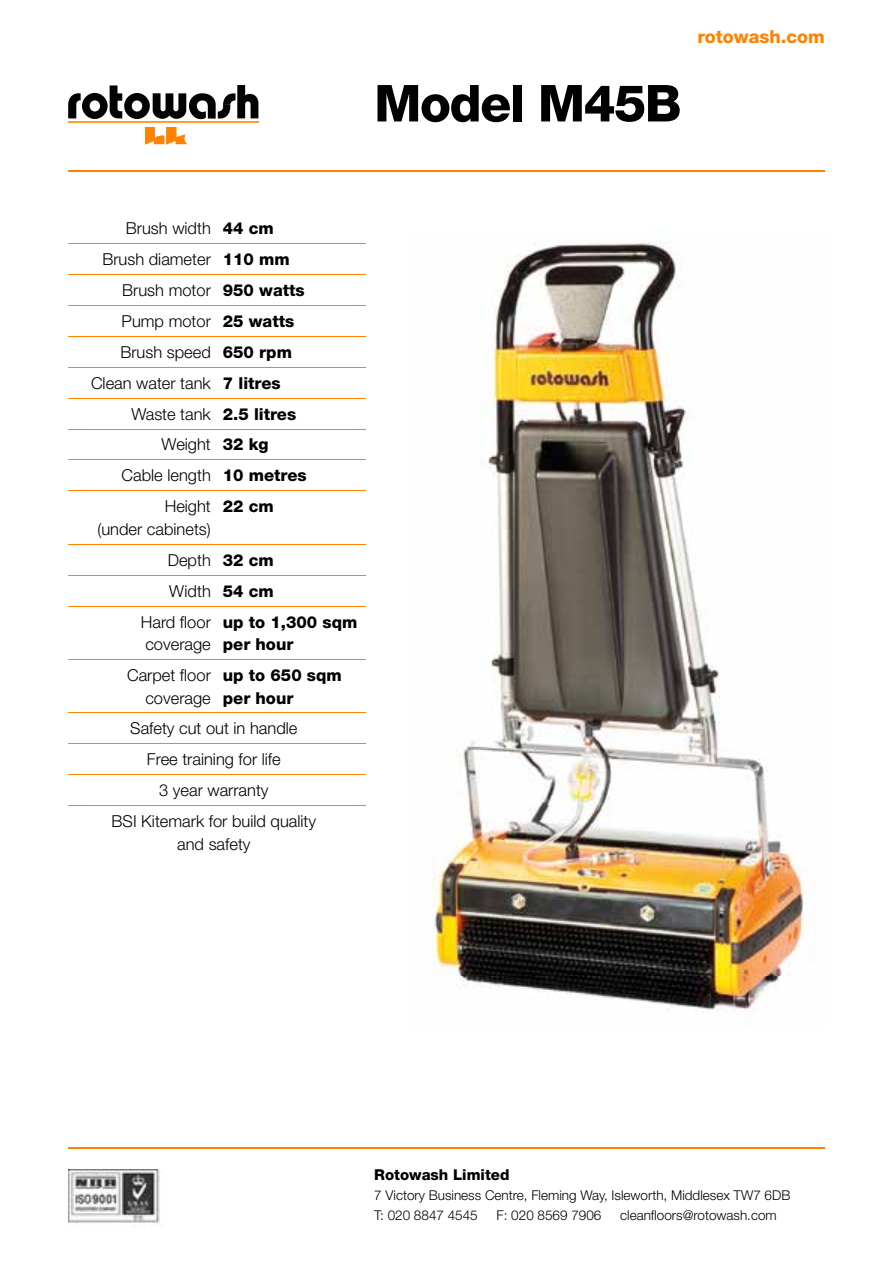
<style>
.page{position:relative;width:893px;height:1263px;background:#fff}
.page>*{position:absolute;margin:0;border:0;box-sizing:border-box;transform-origin:0 0}
.t1{font:800 51px "Helvetica Neue LT Pro";letter-spacing:-.03em;color:#000}
.t2{font:800 18px "Helvetica Neue LT Pro";color:#ff8300}
.t3{font:300 16.5px/30.9px "Helvetica Neue LT Pro";color:#000;text-align:right}
.t4{font:800 16.5px/22.5px "Helvetica Neue LT Pro";color:#000}
.t5{font:800 15px "Helvetica Neue LT Pro";color:#000}
.t6{font:300 13.5px/20.1px "Helvetica Neue LT Pro";color:#000}
.s1{font-weight:800}
</style>
<div class="page">
<img style="left:432px;top:243px;width:383px;height:780px">
<hr style="left:68px;top:243px;width:149px;height:1px;background:#ff8300">
<hr style="left:217px;top:243px;width:149px;height:1px;background:#ff8300">
<hr style="left:68px;top:274px;width:149px;height:1px;background:#ff8300">
<hr style="left:217px;top:274px;width:149px;height:1px;background:#ff8300">
<hr style="left:68px;top:305px;width:149px;height:1px;background:#ff8300">
<hr style="left:217px;top:305px;width:149px;height:1px;background:#ff8300">
<hr style="left:68px;top:336px;width:149px;height:1px;background:#ff8300">
<hr style="left:217px;top:336px;width:149px;height:1px;background:#ff8300">
<hr style="left:68px;top:367px;width:149px;height:1px;background:#ff8300">
<hr style="left:217px;top:367px;width:149px;height:1px;background:#ff8300">
<hr style="left:68px;top:398px;width:149px;height:1px;background:#ff8300">
<hr style="left:217px;top:398px;width:149px;height:1px;background:#ff8300">
<hr style="left:68px;top:460px;width:149px;height:1px;background:#ff8300">
<hr style="left:217px;top:460px;width:149px;height:1px;background:#ff8300">
<hr style="left:68px;top:490px;width:149px;height:1px;background:#ff8300">
<hr style="left:217px;top:490px;width:149px;height:1px;background:#ff8300">
<hr style="left:68px;top:544px;width:149px;height:1px;background:#ff8300">
<hr style="left:217px;top:544px;width:149px;height:1px;background:#ff8300">
<hr style="left:68px;top:575px;width:149px;height:1px;background:#ff8300">
<hr style="left:217px;top:575px;width:149px;height:1px;background:#ff8300">
<hr style="left:68px;top:606px;width:149px;height:1px;background:#ff8300">
<hr style="left:217px;top:606px;width:149px;height:1px;background:#ff8300">
<hr style="left:68px;top:659px;width:149px;height:1px;background:#ff8300">
<hr style="left:217px;top:659px;width:149px;height:1px;background:#ff8300">
<hr style="left:68px;top:429px;width:149px;height:1px;background:#ff8300">
<hr style="left:217px;top:429px;width:149px;height:1px;background:#ff8300">
<hr style="left:68px;top:713px;width:149px;height:1px;background:#ff8300">
<hr style="left:217px;top:713px;width:149px;height:1px;background:#ff8300">
<hr style="left:68px;top:743px;width:149px;height:1px;background:#ff8300">
<hr style="left:217px;top:743px;width:149px;height:1px;background:#ff8300">
<hr style="left:68px;top:774px;width:149px;height:1px;background:#ff8300">
<hr style="left:217px;top:774px;width:149px;height:1px;background:#ff8300">
<hr style="left:68px;top:805px;width:149px;height:1px;background:#ff8300">
<hr style="left:217px;top:805px;width:149px;height:1px;background:#ff8300">
<svg style="left:68px;top:85px;width:190px;height:34px"></svg>
<hr style="left:68px;top:121px;width:191px;height:2px;background:#ff8300">
<svg style="left:145px;top:127px;width:43px;height:18px"></svg>
<hr style="left:68px;top:1147px;width:757px;height:2px;background:#ff8300">
<hr style="left:68px;top:170px;width:757px;height:2px;background:#ff8300">
<img style="left:68px;top:1170px;width:92px;height:55px">
<h1 class="t1" style="left:374px;top:73px;width:309px">Model M45B</h1>
<p class="t2" style="left:697px;top:25px;width:129px">rotowash.com</p>
<p class="t3" style="left:126px;top:212px;width:149px">Brush width <span class="s1">44 cm</span></p>
<p class="t3" style="left:102px;top:243px;width:189px">Brush diameter <span class="s1">110 mm</span></p>
<p class="t3" style="left:122px;top:274px;width:184px">Brush motor <span class="s1">950 watts</span></p>
<p class="t3" style="left:122px;top:305px;width:174px">Pump motor <span class="s1">25 watts</span></p>
<p class="t3" style="left:120px;top:336px;width:173px">Brush speed <span class="s1">650 rpm</span></p>
<p class="t3" style="left:91px;top:367px;width:191px">Clean water tank <span class="s1">7 litres</span></p>
<p class="t3" style="left:131px;top:398px;width:166px">Waste tank <span class="s1">2.5 litres</span></p>
<p class="t3" style="left:162px;top:429px;width:109px">Weight <span class="s1">32 kg</span></p>
<p class="t3" style="left:122px;top:460px;width:186px">Cable length <span class="s1">10 metres</span></p>
<p class="t3" style="left:165px;top:491px;width:48px">Height</p>
<p class="t3" style="left:97px;top:513px;width:115px">(under cabinets)</p>
<p class="t4" style="left:223px;top:495px;width:53px">22 cm</p>
<p class="t3" style="left:168px;top:544px;width:108px">Depth <span class="s1">32 cm</span></p>
<p class="t3" style="left:169px;top:575px;width:106px">Width <span class="s1">54 cm</span></p>
<p class="t3" style="left:141px;top:606px;width:72px">Hard floor</p>
<p class="t3" style="left:145px;top:628px;width:67px">coverage</p>
<p class="t4" style="left:223px;top:610px;width:136px">up to 1,300 sqm per hour</p>
<p class="t3" style="left:127px;top:663px;width:85px;line-height:22.5px">Carpet floor coverage</p>
<p class="t4" style="left:223px;top:664px;width:120px">up to 650 sqm per hour</p>
<p class="t3" style="left:112px;top:713px;width:206px;text-align:center">Safety cut out in handle<br>Free training for life<br>3 year warranty<br>BSI Kitemark for build quality</p>
<p class="t3" style="left:177px;top:828px;width:75px">and safety</p>
<p class="t5" style="left:374px;top:1166px;width:137px">Rotowash Limited</p>
<p class="t6" style="left:374px;top:1185px;width:418px">7 Victory Business Centre, Fleming Way, Isleworth, Middlesex TW7 6DB<br>T: 020 8847 4545</p>
<p class="t6" style="left:497px;top:1205px;width:106px">F: 020 8569 7906</p>
<p class="t6" style="left:620px;top:1205px;width:158px">cleanfloors@rotowash.com</p>
</div>
